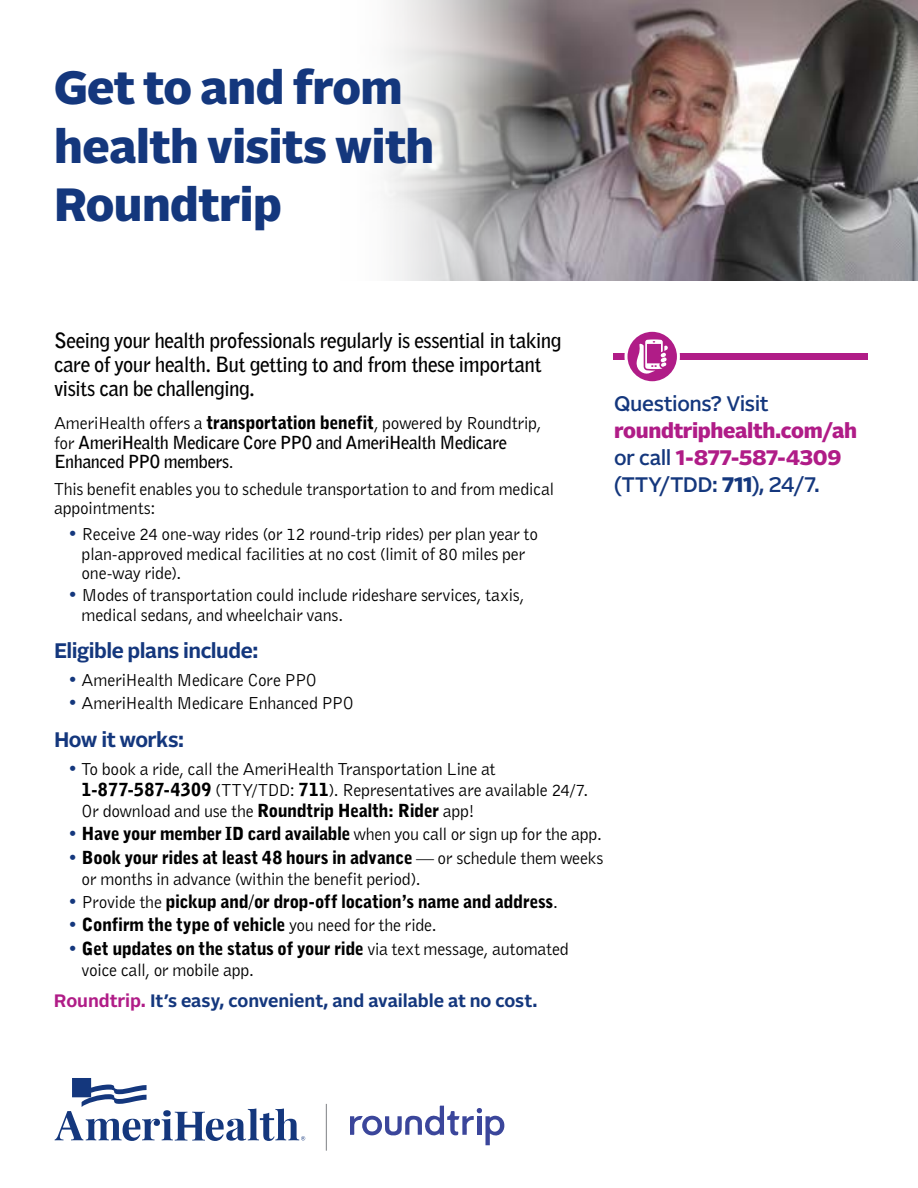
<style>
.page{position:relative;width:918px;height:1188px;background:#fff}
.page>*{position:absolute;margin:0;border:0;box-sizing:border-box;transform-origin:0 0}
.t1{font:900 46.5px/58.5px "Alrightv 2 Normal LP";letter-spacing:-.01em;color:#14377d}
.t2{font:700 21px/24px "Bell Gothic";letter-spacing:-.025em;color:#000}
.t3{font:900 21px/27px "Alrightv 2 Normal LP";letter-spacing:-.015em;color:#b01c87}
.t4{font:700 21px "Alrightv 2 Normal LP";letter-spacing:-.025em;color:#14377d}
.t5{font:500 21px "Alrightv 2 Normal LP";letter-spacing:-.02em;color:#14377d}
.t6{font:18px/19.5px "Bell Gothic";letter-spacing:-.02em;color:#000}
.t7{font:900 18px "Bell Gothic";letter-spacing:-.025em;color:#000}
.t8{font:700 18px/19.5px "Bell Gothic";letter-spacing:-.025em;color:#000}
.t9{font:700 18px "Alrightv 2 Normal LP";letter-spacing:-.005em;color:#14377d}
.s1{font-weight:400}
.s2{font-weight:900}
.s3{color:#14377d}
.s4{font-weight:400;color:#14377d}
.s5{color:#b01c87}
.s6{font-weight:500;color:#14377d}
</style>
<div class="page">
<img style="left:386px;top:0;width:532px;height:281px">
<div style="left:613px;top:354px;width:255px;height:6px;background:#b01c87"></div>
<svg style="left:626px;top:330px;width:52px;height:53px"></svg>
<div style="left:625px;top:329px;width:55px;height:55px;border:3px solid #fff;border-radius:50%"></div>
<svg style="left:636px;top:339px;width:32px;height:36px"></svg>
<hr style="left:326px;top:1104px;width:1px;height:47px;background:#939598">
<svg style="left:55px;top:1078px;width:250px;height:63px"></svg>
<svg style="left:350px;top:1106px;width:155px;height:39px"></svg>
<h1 class="t1" style="left:54px;top:56px;width:382px">Get to and from health visits with<br>Roundtrip</h1>
<p class="t2" style="left:54px;top:329px;width:509px">Seeing your health professionals regularly is essential in taking care of your health. But getting to and from these important visits can be challenging.</p>
<p class="t8" style="left:54px;top:413px;width:489px"><span class="s1">AmeriHealth offers a</span> <span class="s2">transportation benefit</span><span class="s1">, powered by Roundtrip, for</span> AmeriHealth Medicare Core PPO and AmeriHealth Medicare<br>Enhanced PPO members<span class="s1">.</span></p>
<p class="t6" style="left:54px;top:478px;width:502px">This benefit enables you to schedule transportation to and from medical appointments:</p>
<p class="t6" style="left:82px;top:524px;width:458px;text-indent:-14px"><span class="s3">•</span> Receive 24 one-way rides (or 12 round-trip rides) per plan year to plan-approved medical facilities at no cost (limit of 80 miles per one-way ride).</p>
<p class="t6" style="left:82px;top:585px;width:444px;text-indent:-14px"><span class="s3">•</span> Modes of transportation could include rideshare services, taxis, medical sedans, and wheelchair vans.</p>
<p class="t4" style="left:54px;top:636px;width:206px">Eligible plans include:</p>
<p class="t6" style="left:68px;top:670px;width:251px"><span class="s3">•</span> AmeriHealth Medicare Core PPO</p>
<p class="t6" style="left:68px;top:693px;width:288px"><span class="s3">•</span> AmeriHealth Medicare Enhanced PPO</p>
<p class="t4" style="left:54px;top:724px;width:131px">How it works:</p>
<p class="t6" style="left:82px;top:758px;width:508px;line-height:21px;text-indent:-14px"><span class="s3">•</span> To book a ride, call the AmeriHealth Transportation Line at<br><span class="s2">1-877-587-4309</span> (TTY/TDD: <span class="s2">711</span>). Representatives are available 24/7.<br>Or download and use the <span class="s2">Roundtrip Health: Rider</span> app!</p>
<p class="t7" style="left:67px;top:822px;width:536px"><span class="s4">•</span> Have your member ID card available <span class="s1">when you call or sign up for the app.</span></p>
<p class="t6" style="left:82px;top:847px;width:523px;line-height:21px;text-indent:-14px"><span class="s3">•</span> <span class="s2">Book your rides at least 48 hours in advance</span> — or schedule them weeks or months in advance (within the benefit period).</p>
<p class="t7" style="left:67px;top:890px;width:492px"><span class="s4">•</span> <span class="s1">Provide the</span> pickup and/or drop-off location’s name and address<span class="s1">.</span></p>
<p class="t7" style="left:67px;top:913px;width:371px"><span class="s4">•</span> Confirm the type of vehicle <span class="s1">you need for the ride.</span></p>
<p class="t6" style="left:82px;top:938px;width:489px;line-height:21px;text-indent:-14px"><span class="s3">•</span> <span class="s2">Get updates on the status of your ride</span> via text message, automated voice call, or mobile app.</p>
<p class="t9" style="left:54px;top:988px;width:485px"><span class="s5">Roundtrip.</span> It’s easy, convenient, and available at no cost.</p>
<p class="t5" style="left:614px;top:389px;width:156px">Questions? Visit</p>
<p class="t3" style="left:614px;top:416px;width:245px">roundtriphealth.com/ah <span class="s6">or call</span> 1-877-587-4309 <span class="s6">(TTY/TDD:</span> <span class="s3">711</span><span class="s6">), 24/7.</span></p>
</div>
